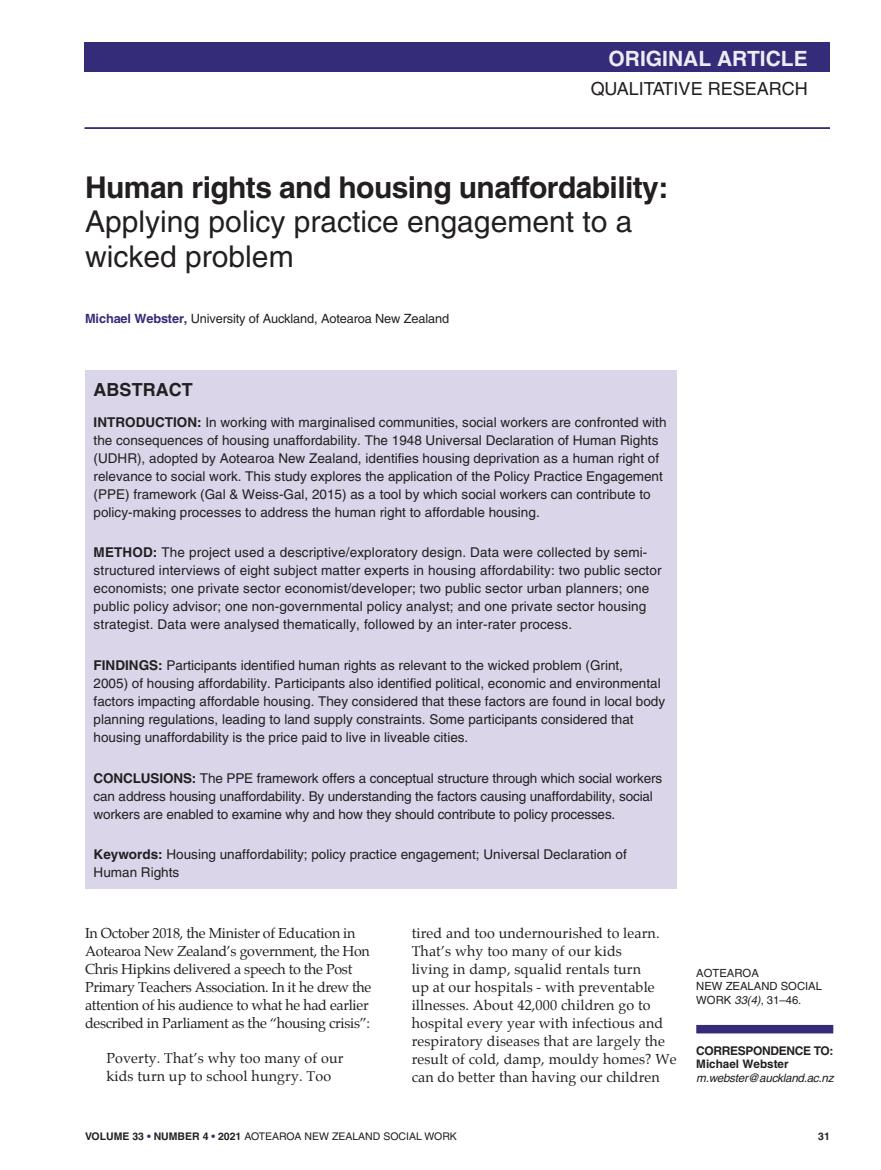
<style>
.page{position:relative;width:881px;height:1170px;background:#fff}
.page>*{position:absolute;margin:0;border:0;box-sizing:border-box;transform-origin:0 0}
.t1{font:30px/34.5px "Helvetica";color:#231f20}
.t2{font:700 30px "Helvetica";letter-spacing:-.02em;color:#231f20}
.t3{font:700 21px "Helvetica";color:#edebf5}
.t4{font:18px "Helvetica";color:#231f20}
.t5{font:700 18px "Helvetica";color:#231f20}
.t6{font:14.25px/18px "Palatino";letter-spacing:.01em;color:#231f20}
.t7{font:14.25px/18px "Palatino";letter-spacing:-.02em;color:#231f20}
.t8{font:13.5px/18px "Helvetica";color:#231f20}
.t9{font:12.75px "Helvetica";letter-spacing:-.01em;color:#231f20}
.t10{font:700 12px "Helvetica";letter-spacing:-.03em;color:#231f20}
.t11{font:italic 11.7px "Helvetica";letter-spacing:-.025em;color:#231f20}
.t12{font:700 11.7px "Helvetica";color:#231f20}
.t13{font:11.25px/13.5px "Helvetica";color:#231f20}
.t14{font:10.5px "Helvetica";color:#231f20}
.t15{font:700 10.5px "Helvetica";color:#231f20}
.s1{font-weight:700;color:#352c79}
.s2{font-weight:700}
.s3{font-style:italic}
</style>
<div class="page">
<div style="left:85px;top:43px;width:744px;height:29px;background:#352c79"></div>
<hr style="left:85px;top:127px;width:744px;height:2px;background:#352c79">
<div style="left:696px;top:1024px;width:136px;height:9px;background:#352c79"></div>
<div style="left:85px;top:370px;width:591px;height:519px;background:#dad5e8"></div>
<h2 class="t3" style="left:608px;top:50px;width:201px">ORIGINAL ARTICLE</h2>
<h3 class="t4" style="left:590px;top:82px;width:218px">QUALITATIVE RESEARCH</h3>
<h1 class="t2" style="left:85px;top:176px;width:584px">Human rights and housing unaffordability:</h1>
<h1 class="t1" style="left:85px;top:207px;width:548px">Applying policy practice engagement to a wicked problem</h1>
<p class="t9" style="left:85px;top:314px;width:365px"><span class="s1">Michael Webster,</span> University of Auckland, Aotearoa New Zealand</p>
<h3 class="t5" style="left:94px;top:383px;width:100px">ABSTRACT</h3>
<p class="t8" style="left:94px;top:414px;width:574px"><span class="s2">INTRODUCTION:</span> In working with marginalised communities, social workers are confronted with the consequences of housing unaffordability. The 1948 Universal Declaration of Human Rights (UDHR), adopted by Aotearoa New Zealand, identifies housing deprivation as a human right of relevance to social work. This study explores the application of the Policy Practice Engagement (PPE) framework (Gal &amp; Weiss-Gal, 2015) as a tool by which social workers can contribute to policy-making processes to address the human right to affordable housing.</p>
<p class="t8" style="left:94px;top:545px;width:569px"><span class="s2">METHOD:</span> The project used a descriptive/exploratory design. Data were collected by semi&shy;structured interviews of eight subject matter experts in housing affordability: two public sector economists; one private sector economist/developer; two public sector urban planners; one public policy advisor; one non-governmental policy analyst; and one private sector housing strategist. Data were analysed thematically, followed by an inter-rater process.</p>
<p class="t8" style="left:94px;top:657px;width:573px"><span class="s2">FINDINGS:</span> Participants identified human rights as relevant to the wicked problem (Grint,<br>2005) of housing affordability. Participants also identified political, economic and environmental factors impacting affordable housing. They considered that these factors are found in local body planning regulations, leading to land supply constraints. Some participants considered that housing unaffordability is the price paid to live in liveable cities.</p>
<p class="t8" style="left:94px;top:770px;width:570px"><span class="s2">CONCLUSIONS:</span> The PPE framework offers a conceptual structure through which social workers can address housing unaffordability. By understanding the factors causing unaffordability, social workers are enabled to examine why and how they should contribute to policy processes.</p>
<p class="t8" style="left:94px;top:846px;width:534px"><span class="s2">Keywords:</span> Housing unaffordability; policy practice engagement; Universal Declaration of<br>Human Rights</p>
<p class="t7" style="left:85px;top:924px;width:288px">In October 2018, the Minister of Education in Aotearoa New Zealand’s government, the Hon Chris Hipkins delivered a speech to the Post Primary Teachers Association. In it he drew the attention of his audience to what he had earlier described in Parliament as the “housing crisis”:</p>
<p class="t6" style="left:106px;top:1049px;width:238px">Poverty. That’s why too many of our kids turn up to school hungry. Too</p>
<p class="t6" style="left:411px;top:924px;width:266px">tired and too undernourished to learn.<br>That’s why too many of our kids<br>living in damp, squalid rentals turn<br>up at our hospitals - with preventable illnesses. About 42,000 children go to hospital every year with infectious and respiratory diseases that are largely the result of cold, damp, mouldy homes? We can do better than having our children</p>
<p class="t13" style="left:696px;top:966px;width:127px">AOTEAROA<br>NEW ZEALAND SOCIAL<br>WORK <span class="s3">33(4)</span>, 31–46.</p>
<p class="t10" style="left:696px;top:1045px;width:139px">CORRESPONDENCE TO:</p>
<p class="t12" style="left:696px;top:1059px;width:94px">Michael Webster</p>
<p class="t11" style="left:696px;top:1073px;width:139px">m.webster@auckland.ac.nz</p>
<p class="t14" style="left:85px;top:1132px;width:373px"><span class="s2">VOLUME 33</span> <span class="s1">•</span> <span class="s2">NUMBER 4</span> <span class="s1">•</span> <span class="s2">2021</span> AOTEAROA NEW ZEALAND SOCIAL WORK</p>
<p class="t15" style="left:817px;top:1132px;width:13px">31</p>
</div>
